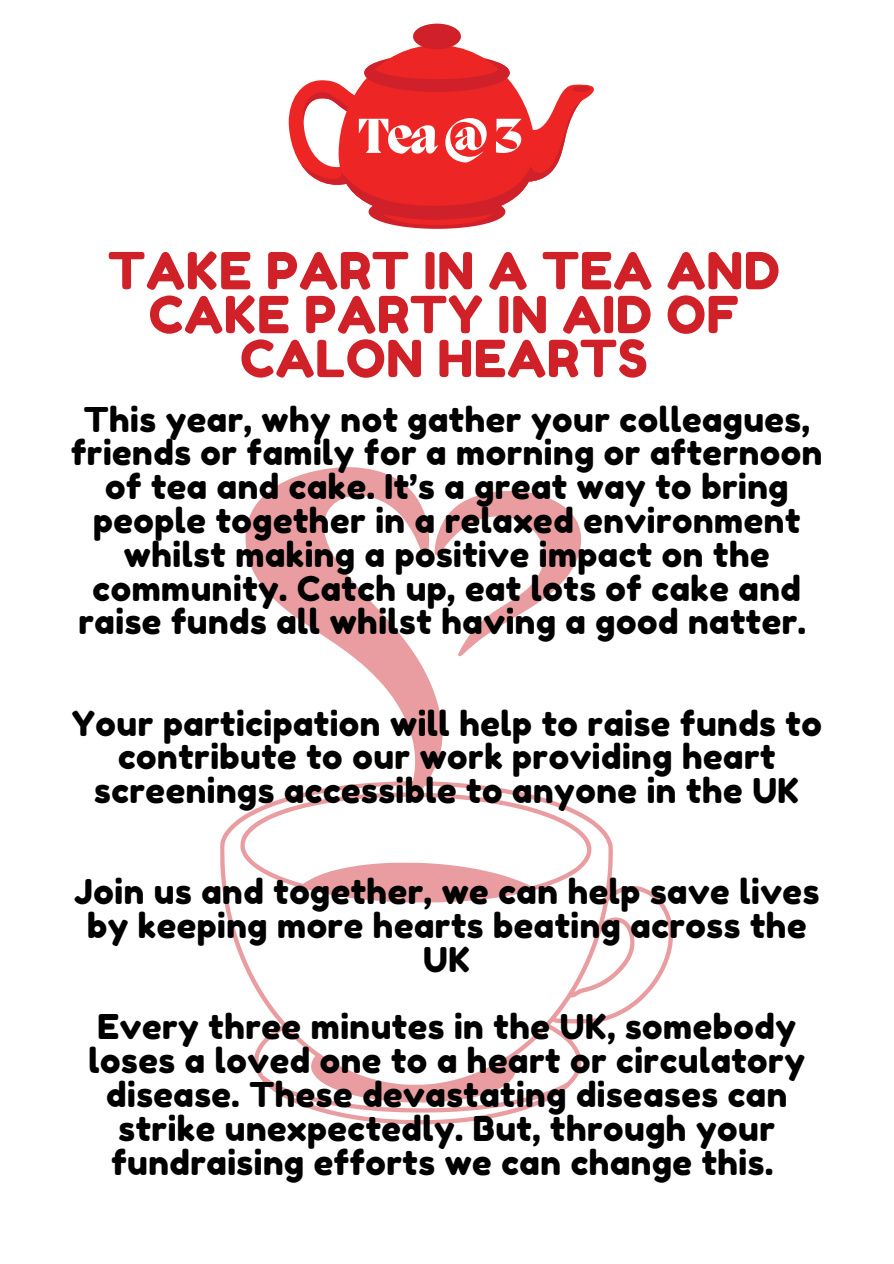
<style>
.page{position:relative;width:894px;height:1264px;background:#fff}
.page>*{position:absolute;margin:0;border:0;box-sizing:border-box;transform-origin:0 0}
.t1{font:51px/43.8px "Fredoka One";letter-spacing:.015em;color:#d02028;text-align:center}
.t2{font:800 50.55px "Migra";color:#fff}
.t3{font:34.05px/33.8px "Fredoka One";letter-spacing:.015em;color:#000;text-align:center}
</style>
<div class="page">
<svg style="left:220px;top:467px;width:453px;height:658px"></svg>
<svg style="left:288px;top:24px;width:306px;height:204px"></svg>
<p class="t2" style="left:357px;top:112px;width:166px">Tea@3</p>
<p class="t1" style="left:108px;top:248px;width:673px">TAKE PART IN A TEA AND<br>CAKE PARTY IN AID OF<br>CALON HEARTS</p>
<p class="t3" style="left:71px;top:402px;width:752px">This year, why not gather your colleagues, friends or family for a morning or afternoon of tea and cake. It’s a great way to bring people together in a relaxed environment whilst making a positive impact on the community. Catch up, eat lots of cake and raise funds all whilst having a good natter.</p>
<h2 class="t3" style="left:72px;top:706px;width:751px">Your participation will help to raise funds to contribute to our work providing heart screenings accessible to anyone in the UK</h2>
<h1 class="t3" style="left:74px;top:875px;width:746px">Join us and together, we can help save lives by keeping more hearts beating across the<br>UK</h1>
<p class="t3" style="left:89px;top:1010px;width:717px">Every three minutes in the UK, somebody loses a loved one to a heart or circulatory disease. These devastating diseases can strike unexpectedly. But, through your fundraising efforts we can change this.</p>
</div>
